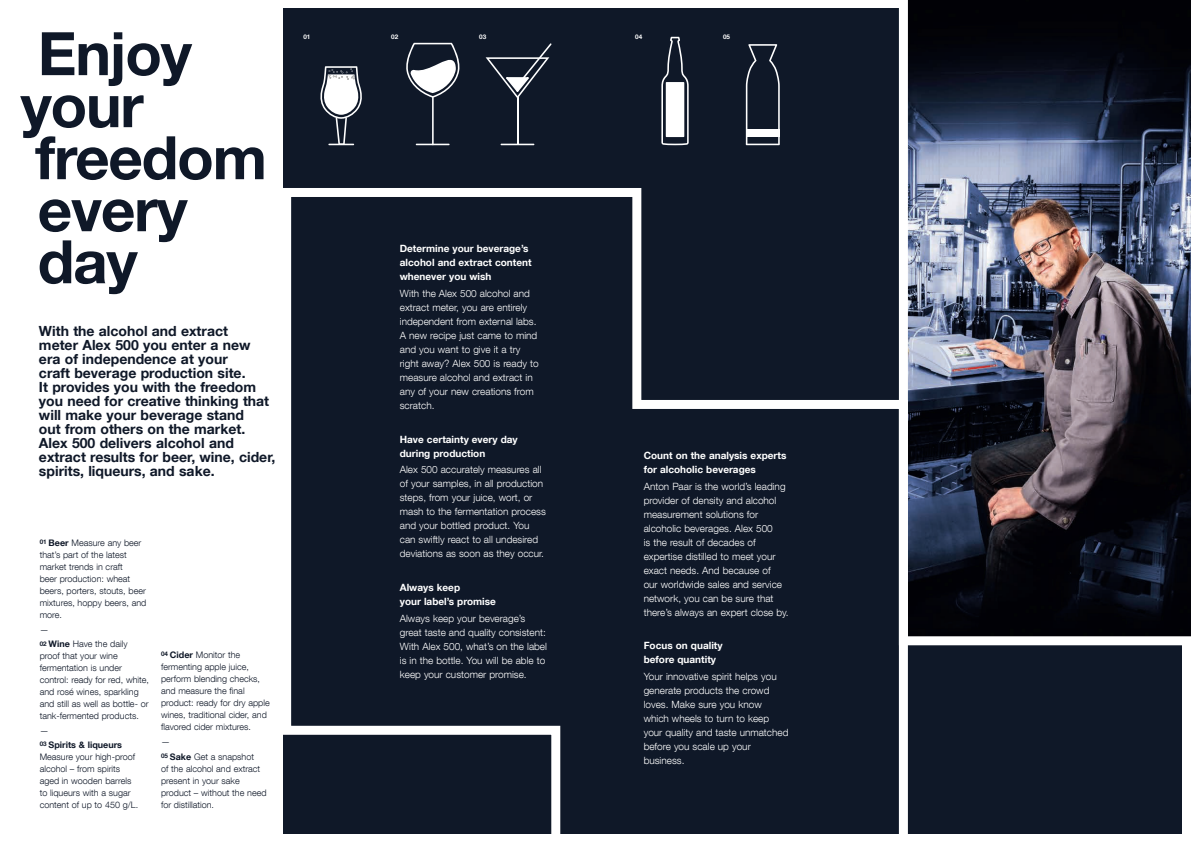
<style>
.page{position:relative;width:1191px;height:842px;background:#fff}
.page>*{position:absolute;margin:0;border:0;box-sizing:border-box;transform-origin:0 0}
.t1{font:700 60px/52px "Helvetica Neue LT Com";letter-spacing:-.02em;color:#0f1828}
.t2{font:700 14px/14px "Helvetica Neue LT Com";color:#0f1828}
.t3{font:300 10px/14px "Helvetica Neue LT Com";color:#fff}
.t4{font:700 10px/14px "Helvetica Neue LT Com";color:#fff}
.t5{font:300 9px/12px "Helvetica Neue LT Com";color:#0f1828}
.t6{font:700 9px/13.7px "Helvetica Neue LT Com";color:#0f1828}
.t7{font:700 6.3px "Helvetica Neue LT Com";color:#fff}
.s1{font-weight:700}
.s2{font-weight:300}
</style>
<div class="page">
<div style="left:283px;top:9px;width:898px;height:825px;background:#0f1828"></div>
<img style="left:899px;top:0;width:292px;height:645px">
<svg style="left:283px;top:183px;width:629px;height:651px"></svg>
<hr style="left:517px;top:97px;width:1px;height:47px;background:#fff">
<hr style="left:500px;top:144px;width:34px;height:1px;background:#fff">
<svg style="left:485px;top:43px;width:67px;height:55px"></svg>
<svg style="left:406px;top:43px;width:54px;height:102px"></svg>
<svg style="left:661px;top:37px;width:27px;height:108px"></svg>
<svg style="left:745px;top:44px;width:35px;height:101px"></svg>
<div style="left:746px;top:129px;width:33px;height:8px;background:#fff"></div>
<svg style="left:320px;top:66px;width:42px;height:79px"></svg>
<h1 class="t1" style="left:21px;top:26px;width:248px">Enjoy your freedom every day</h1>
<p class="t2" style="left:39px;top:324px;width:238px">With the alcohol and extract<br>meter Alex 500 you enter a new era of independence at your<br>craft beverage production site.<br>It provides you with the freedom you need for creative thinking that will make your beverage stand<br>out from others on the market.<br>Alex 500 delivers alcohol and extract results for beer, wine, cider, spirits, liqueurs, and sake.</p>
<p class="t5" style="left:40px;top:536px;width:108px"><sup>01</sup> <span class="s1">Beer</span> Measure any beer that’s part of the latest market trends in craft<br>beer production: wheat beers, porters, stouts, beer mixtures, hoppy beers, and more.</p>
<p class="t5" style="left:40px;top:622px;width:89px;line-height:14.9px">—<br><sup>02</sup> <span class="s1">Wine</span> Have the daily</p>
<p class="t5" style="left:40px;top:650px;width:111px">proof that your wine fermentation is under control: ready for red, white, and rosé wines, sparkling and still as well as bottle- or tank-fermented products.</p>
<p class="t6" style="left:40px;top:724px;width:84px"><span class="s2">—<br></span><sup>03</sup> Spirits &amp; liqueurs</p>
<p class="t5" style="left:40px;top:750px;width:100px">Measure your high-proof alcohol – from spirits aged in wooden barrels to liqueurs with a sugar content of up to 450 g/L.</p>
<p class="t5" style="left:161px;top:649px;width:110px"><sup>04</sup> <span class="s1">Cider</span> Monitor the fermenting apple juice, perform blending checks, and measure the final product: ready for dry apple wines, traditional cider, and flavored cider mixtures.</p>
<p class="t5" style="left:161px;top:734px;width:95px;line-height:14.9px">—<br><sup>05</sup> <span class="s1">Sake</span> Get a snapshot</p>
<p class="t5" style="left:161px;top:762px;width:107px">of the alcohol and extract present in your sake product – without the need for distillation.</p>
<p class="t7" style="left:303px;top:33px;width:9px">01</p>
<p class="t7" style="left:391px;top:33px;width:9px">02</p>
<p class="t7" style="left:479px;top:33px;width:9px">03</p>
<p class="t7" style="left:635px;top:33px;width:9px">04</p>
<p class="t7" style="left:723px;top:33px;width:9px">05</p>
<p class="t4" style="left:400px;top:241px;width:133px">Determine your beverage’s alcohol and extract content whenever you wish</p>
<p class="t3" style="left:400px;top:286px;width:140px">With the Alex 500 alcohol and extract meter, you are entirely independent from external labs.<br>A new recipe just came to mind and you want to give it a try right away? Alex 500 is ready to measure alcohol and extract in any of your new creations from scratch.</p>
<p class="t4" style="left:400px;top:432px;width:119px">Have certainty every day during production</p>
<p class="t3" style="left:400px;top:463px;width:147px">Alex 500 accurately measures all of your samples, in all production steps, from your juice, wort, or mash to the fermentation process and your bottled product. You can swiftly react to all undesired deviations as soon as they occur.</p>
<p class="t4" style="left:400px;top:580px;width:98px">Always keep<br>your label’s promise</p>
<p class="t3" style="left:400px;top:611px;width:149px">Always keep your beverage’s great taste and quality consistent:<br>With Alex 500, what’s on the label is in the bottle. You will be able to keep your customer promise.</p>
<p class="t4" style="left:643px;top:448px;width:144px">Count on the analysis experts for alcoholic beverages</p>
<p class="t3" style="left:643px;top:479px;width:146px">Anton Paar is the world’s leading provider of density and alcohol measurement solutions for alcoholic beverages. Alex 500<br>is the result of decades of expertise distilled to meet your exact needs. And because of<br>our worldwide sales and service network, you can be sure that there’s always an expert close by.</p>
<p class="t4" style="left:643px;top:638px;width:80px">Focus on quality before quantity</p>
<p class="t3" style="left:643px;top:669px;width:146px">Your innovative spirit helps you generate products the crowd loves. Make sure you know which wheels to turn to keep your quality and taste unmatched before you scale up your business.</p>
</div>
